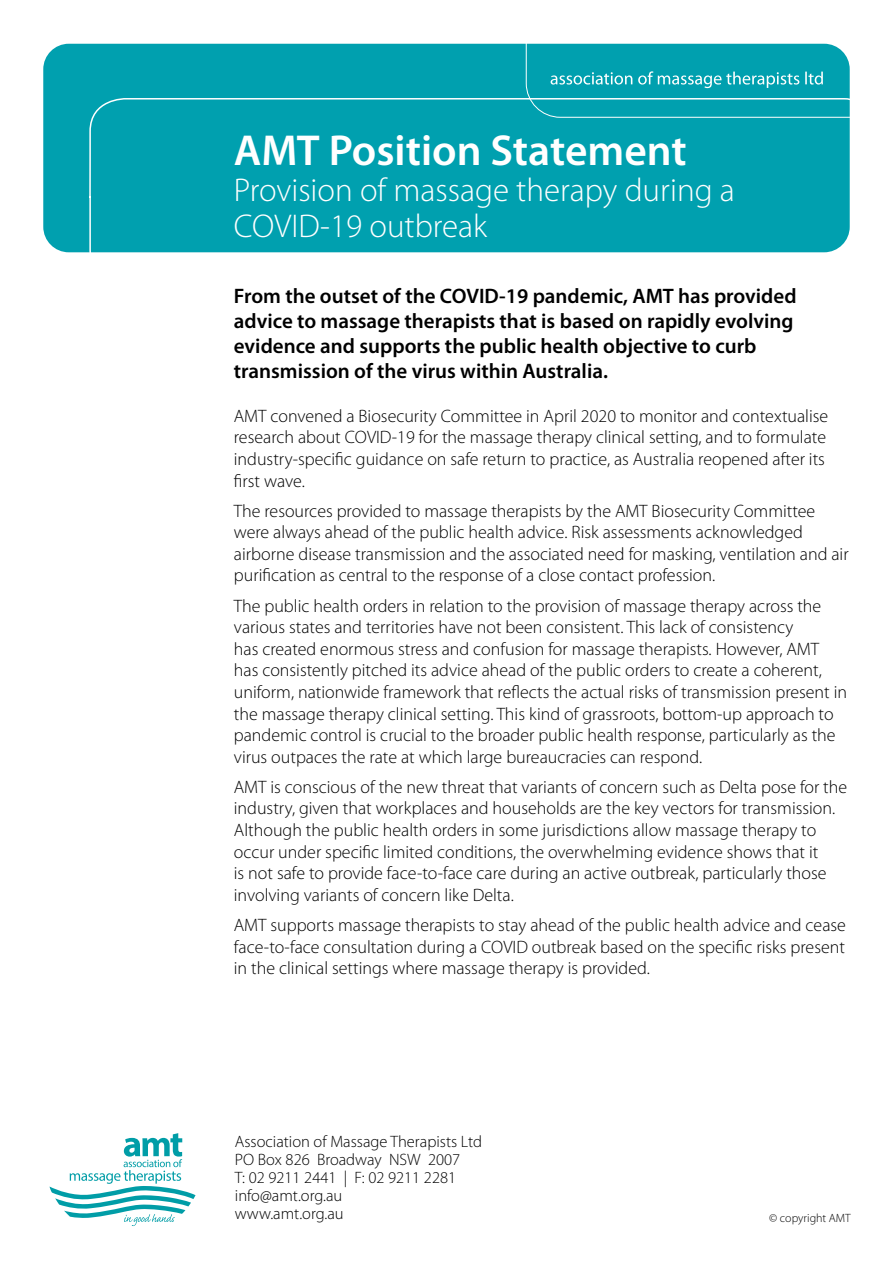
<style>
.page{position:relative;width:893px;height:1263px;background:#fff}
.page>*{position:absolute;margin:0;border:0;box-sizing:border-box;transform-origin:0 0}
.t1{font:600 43.5px "Myriad Pro";color:#fff}
.t2{font:300 33px/36px "Myriad Pro";color:#fff}
.t3{font:600 21px/25.2px "Myriad Pro";color:#000}
.Text{font:300 18px/21.6px "Myriad Pro";color:#000}
.t4{font:300 16.5px/18px "Myriad Pro";color:#000}
.t5{font:300 12px "Myriad Pro";color:#000}
</style>
<div class="page">
<div style="left:43px;top:44px;width:807px;height:208px;background:#00a0af;border-radius:26px"></div>
<div style="left:526px;top:9px;width:361px;height:109px;border:1px solid #fff;border-radius:34px"></div>
<svg style="left:551px;top:71px;width:272px;height:17px"></svg>
<svg style="left:89px;top:97px;width:791px;height:156px"></svg>
<svg style="left:50px;top:1133px;width:146px;height:93px"></svg>
<h1 class="t1" style="left:234px;top:123px;width:454px">AMT Position Statement</h1>
<h2 class="t2" style="left:234px;top:172px;width:502px">Provision of massage therapy during a<br>COVID-19 outbreak</h2>
<h3 class="t3" style="left:234px;top:283px;width:564px">From the outset of the COVID-19 pandemic, AMT has provided advice to massage therapists that is based on rapidly evolving evidence and supports the public health objective to curb transmission of the virus within Australia.</h3>
<p class="Text" style="left:234px;top:405px;width:596px">AMT convened a Biosecurity Committee in April 2020 to monitor and contextualise research about COVID-19 for the massage therapy clinical setting, and to formulate industry-specific guidance on safe return to practice, as Australia reopened after its first wave.</p>
<p class="Text" style="left:234px;top:500px;width:616px">The resources provided to massage therapists by the AMT Biosecurity Committee were always ahead of the public health advice. Risk assessments acknowledged airborne disease transmission and the associated need for masking, ventilation and air purification as central to the response of a close contact profession.</p>
<p class="Text" style="left:234px;top:595px;width:615px">The public health orders in relation to the provision of massage therapy across the various states and territories have not been consistent. This lack of consistency<br>has created enormous stress and confusion for massage therapists. However, AMT has consistently pitched its advice ahead of the public orders to create a coherent, uniform, nationwide framework that reflects the actual risks of transmission present in the massage therapy clinical setting. This kind of grassroots, bottom-up approach to pandemic control is crucial to the broader public health response, particularly as the virus outpaces the rate at which large bureaucracies can respond.</p>
<p class="Text" style="left:234px;top:776px;width:615px">AMT is conscious of the new threat that variants of concern such as Delta pose for the industry, given that workplaces and households are the key vectors for transmission.<br>Although the public health orders in some jurisdictions allow massage therapy to occur under specific limited conditions, the overwhelming evidence shows that it<br>is not safe to provide face-to-face care during an active outbreak, particularly those involving variants of concern like Delta.</p>
<p class="Text" style="left:234px;top:914px;width:614px;text-align:justify">AMT supports massage therapists to stay ahead of the public health advice and cease face-to-face consultation during a COVID outbreak based on the specific risks present in the clinical settings where massage therapy is provided.</p>
<p class="t4" style="left:235px;top:1132px;width:249px">Association of Massage Therapists Ltd<br>PO Box 826 Broadway NSW 2007<br>T: 02 9211 2441 | F: 02 9211 2281 info@amt.org.au<br>www.amt.org.au</p>
<p class="t5" style="left:769px;top:1211px;width:83px">© copyright AMT</p>
</div>
